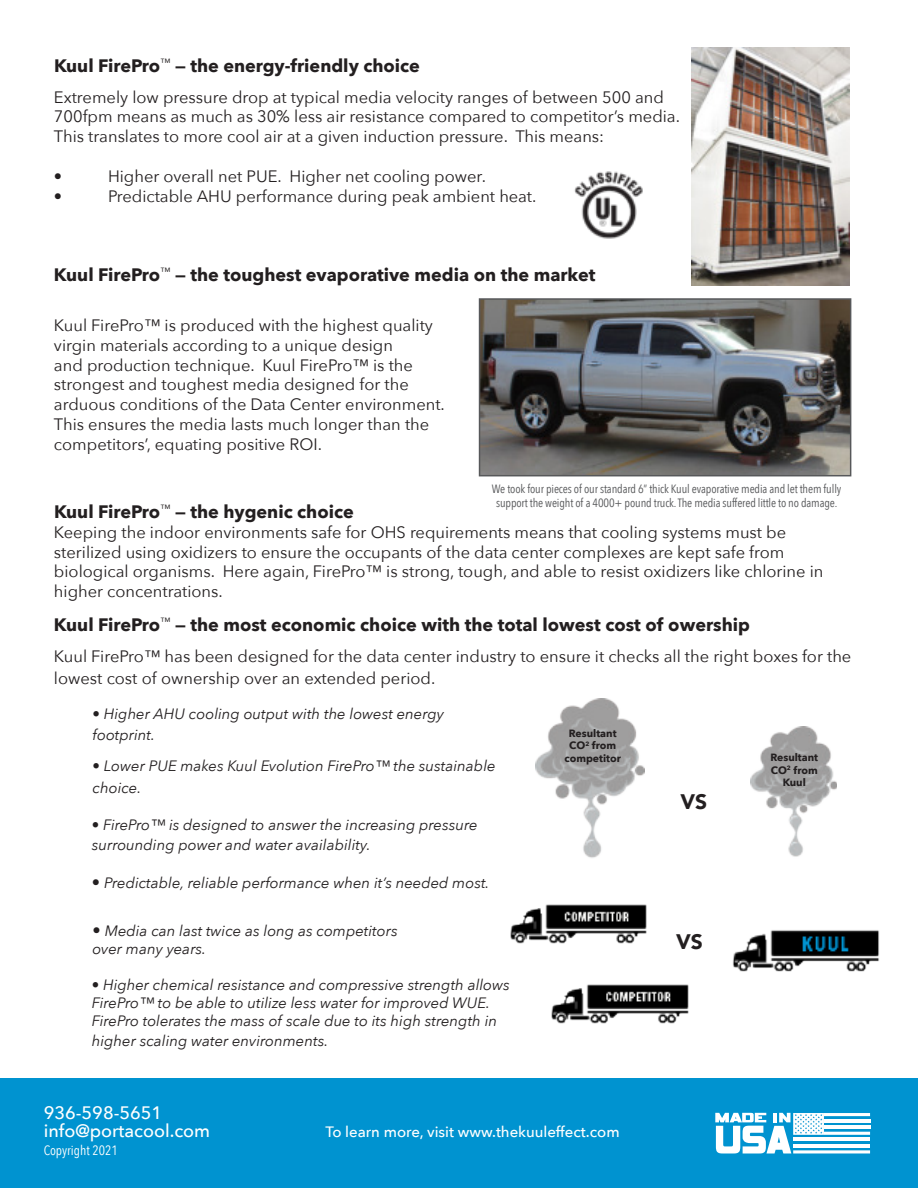
<style>
.page{position:relative;width:918px;height:1188px;background:#fff}
.page>*{position:absolute;margin:0;border:0;box-sizing:border-box;transform-origin:0 0}
.t1{font:900 21px "Avenir";color:#231f20}
.t2{font:700 18px "Avenir Next";color:#231f20}
.t3{font:500 18px/18px "Avenir Next";color:#fff}
.t4{font:16.5px/19.8px "Avenir Next";color:#231f20}
.t5{font:italic 15px/18px "Avenir Next";color:#231f20}
.t6{font:500 15px "Avenir Next";color:#fff}
.t7{font:13.5px "Avenir Next Condensed";color:#fff}
.t8{font:12px/13.5px "Avenir Next Condensed";letter-spacing:-.01em;color:#57585a;text-align:center}
.t9{font:700 10.5px/12.6px "Avenir Next";color:#231f20;text-align:center}
.s1{font-size:16.5px}
</style>
<div class="page">
<div style="left:0;top:1079px;width:918px;height:109px;background:#0093d0"></div>
<svg style="left:715px;top:1113px;width:155px;height:41px"></svg>
<img style="left:482px;top:301px;width:366px;height:172px">
<div style="left:479px;top:298px;width:372px;height:178px;border:2px solid #57585a"></div>
<img style="left:551px;top:984px;width:138px;height:40px">
<img style="left:733px;top:930px;width:146px;height:42px">
<img style="left:536px;top:699px;width:109px;height:159px">
<img style="left:750px;top:727px;width:87px;height:130px">
<img style="left:691px;top:48px;width:159px;height:238px">
<img style="left:510px;top:904px;width:137px;height:40px">
<img style="left:574px;top:171px;width:69px;height:68px">
<p class="t2" style="left:54px;top:58px;width:368px">Kuul FirePro<sup>™</sup> — the energy-friendly choice</p>
<p class="t4" style="left:54px;top:86px;width:628px">Extremely low pressure drop at typical media velocity ranges of between 500 and<br>700fpm means as much as 30% less air resistance compared to competitor’s media.<br>This translates to more cool air at a given induction pressure. This means:</p>
<p class="t4" style="left:54px;top:165px;width:10px">•</p>
<p class="t4" style="left:108px;top:165px;width:380px">Higher overall net PUE. Higher net cooling power.</p>
<p class="t4" style="left:54px;top:185px;width:10px">•</p>
<p class="t4" style="left:108px;top:185px;width:430px">Predictable AHU performance during peak ambient heat.</p>
<p class="t2" style="left:54px;top:267px;width:543px">Kuul FirePro<sup>™</sup> — the toughest evaporative media on the market</p>
<p class="t4" style="left:54px;top:315px;width:392px">Kuul FirePro™ is produced with the highest quality virgin materials according to a unique design<br>and production technique. Kuul FirePro™ is the strongest and toughest media designed for the arduous conditions of the Data Center environment.<br>This ensures the media lasts much longer than the competitors’, equating positive ROI.</p>
<p class="t8" style="left:492px;top:483px;width:351px">We took four pieces of our standard 6” thick Kuul evaporative media and let them fully support the weight of a 4000+ pound truck. The media suffered little to no damage.</p>
<p class="t2" style="left:54px;top:504px;width:301px">Kuul FirePro<sup>™</sup> — the hygenic choice</p>
<p class="t4" style="left:54px;top:521px;width:771px">Keeping the indoor environments safe for OHS requirements means that cooling systems must be sterilized using oxidizers to ensure the occupants of the data center complexes are kept safe from biological organisms. Here again, FirePro™ is strong, tough, and able to resist oxidizers like chlorine in higher concentrations.</p>
<p class="t2" style="left:54px;top:617px;width:697px">Kuul FirePro<sup>™</sup> — the most economic choice with the total lowest cost of owership</p>
<p class="t4" style="left:54px;top:645px;width:799px;line-height:21.6px">Kuul FirePro™ has been designed for the data center industry to ensure it checks all the right boxes for the lowest cost of ownership over an extended period.</p>
<p class="t5" style="left:93px;top:704px;width:353px;line-height:21.6px">• Higher AHU cooling output with the lowest energy footprint.</p>
<p class="t5" style="left:93px;top:757px;width:404px;line-height:21.6px">• Lower PUE makes Kuul Evolution FirePro™ the sustainable choice.</p>
<p class="t5" style="left:92px;top:816px;width:387px;line-height:19.8px">• FirePro™ is designed to answer the increasing pressure surrounding power and water availability.</p>
<p class="t5" style="left:92px;top:875px;width:399px"><span class="s1">•</span> Predictable, reliable performance when it’s needed most.</p>
<p class="t9" style="left:564px;top:728px;width:58px">Resultant<br>CO<sup>2</sup> from competitor</p>
<p class="t1" style="left:680px;top:790px;width:28px">VS</p>
<p class="t5" style="left:92px;top:923px;width:307px"><span class="s1">•</span> Media can last twice as long as competitors over many years.</p>
<p class="t1" style="left:676px;top:929px;width:28px">VS</p>
<p class="t5" style="left:92px;top:977px;width:420px">• Higher chemical resistance and compressive strength allows<br>FirePro™ to be able to utilize less water for improved WUE.<br>FirePro tolerates the mass of scale due to its high strength in</p>
<p class="t5" style="left:92px;top:1033px;width:238px">higher scaling water environments.</p>
<p class="t3" style="left:44px;top:1105px;width:168px">936-598-5651 info@portacool.com</p>
<p class="t7" style="left:44px;top:1144px;width:76px">Copyright 2021</p>
<p class="t6" style="left:325px;top:1126px;width:296px">To learn more, visit www.thekuuleffect.com</p>
<p class="t9" style="left:770px;top:752px;width:49px">Resultant<br>CO<sup>2</sup> from<br>Kuul</p>
</div>
